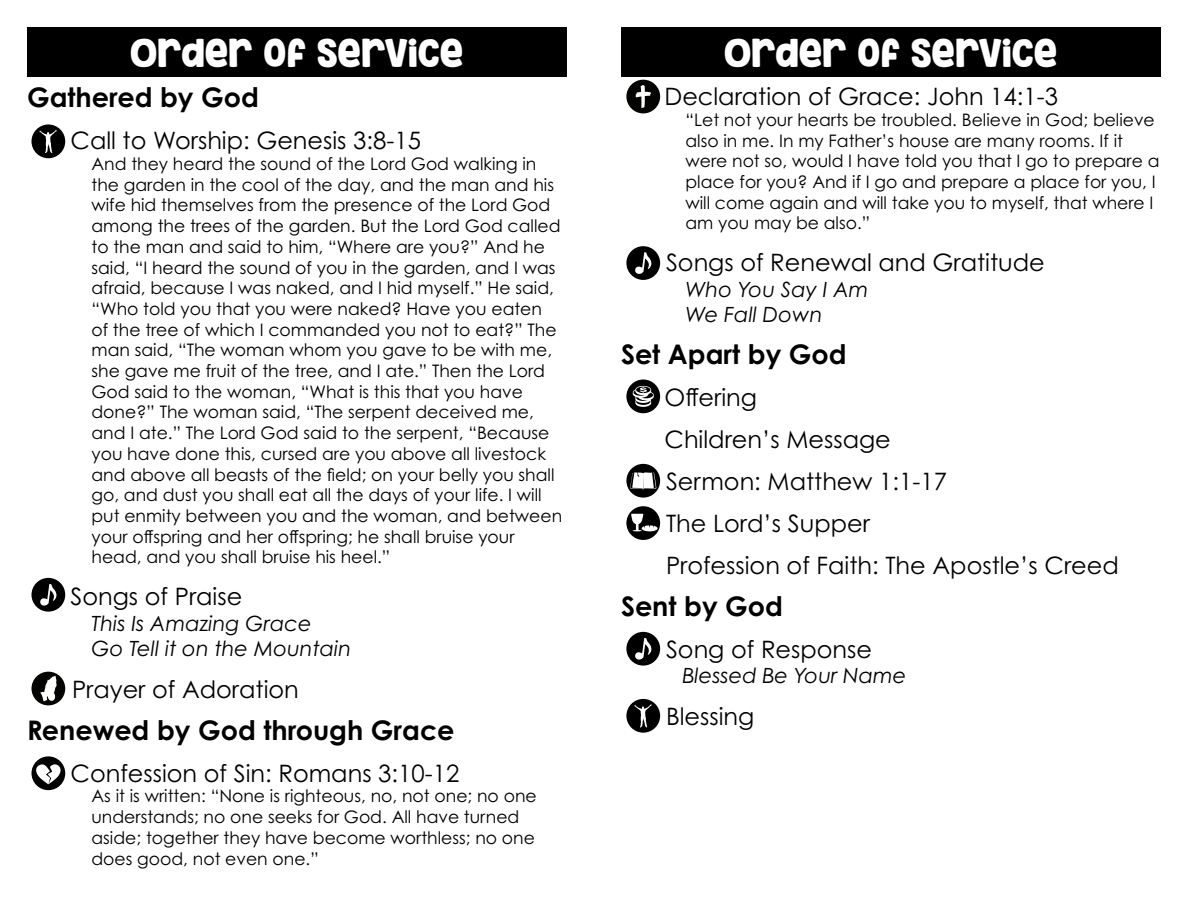
<style>
.page{position:relative;width:1188px;height:918px;background:#fff}
.page>*{position:absolute;margin:0;border:0;box-sizing:border-box;transform-origin:0 0}
.t1{font:36px "KG Inimitable Original";color:#fff}
.t2{font:700 27px "Century Gothic Pro";color:#000}
.t3{font:24px "Century Gothic Pro";color:#000}
.t4{font:italic 21px "Century Gothic Pro";color:#000}
.t5{font:17.25px/20.7px "Century Gothic Pro";color:#000}
</style>
<div class="page">
<svg style="left:626px;top:699px;width:34px;height:34px"></svg>
<div style="left:27px;top:27px;width:540px;height:50px;background:#000"></div>
<div style="left:621px;top:27px;width:540px;height:50px;background:#000"></div>
<svg style="left:32px;top:125px;width:33px;height:33px"></svg>
<svg style="left:32px;top:672px;width:33px;height:33px"></svg>
<svg style="left:32px;top:578px;width:33px;height:34px"></svg>
<svg style="left:626px;top:246px;width:34px;height:34px"></svg>
<svg style="left:626px;top:632px;width:34px;height:34px"></svg>
<svg style="left:626px;top:464px;width:34px;height:34px"></svg>
<svg style="left:626px;top:506px;width:34px;height:34px"></svg>
<svg style="left:626px;top:380px;width:34px;height:33px"></svg>
<svg style="left:32px;top:756px;width:33px;height:34px"></svg>
<svg style="left:626px;top:80px;width:34px;height:33px"></svg>
<p class="t1" style="left:130px;top:31px;width:335px">ORDER OF SERVICE</p>
<p class="t1" style="left:724px;top:31px;width:335px">ORDER OF SERVICE</p>
<p class="t2" style="left:27px;top:81px;width:233px">Gathered by God</p>
<p class="t3" style="left:70px;top:126px;width:352px">Call to Worship: Genesis 3:8-15</p>
<p class="t5" style="left:92px;top:153px;width:472px">And they heard the sound of the Lord God walking in the garden in the cool of the day, and the man and his wife hid themselves from the presence of the Lord God among the trees of the garden. But the Lord God called to the man and said to him, “Where are you?” And he said, “I heard the sound of you in the garden, and I was afraid, because I was naked, and I hid myself.” He said, “Who told you that you were naked? Have you eaten of the tree of which I commanded you not to eat?” The man said, “The woman whom you gave to be with me, she gave me fruit of the tree, and I ate.” Then the Lord God said to the woman, “What is this that you have done?” The woman said, “The serpent deceived me, and I ate.” The Lord God said to the serpent, “Because you have done this, cursed are you above all livestock and above all beasts of the field; on your belly you shall go, and dust you shall eat all the days of your life. I will put enmity between you and the woman, and between your offspring and her offspring; he shall bruise your head, and you shall bruise his heel.”</p>
<p class="t3" style="left:70px;top:582px;width:173px">Songs of Praise</p>
<p class="t4" style="left:92px;top:610px;width:222px">This Is Amazing Grace</p>
<p class="t4" style="left:92px;top:636px;width:261px">Go Tell it on the Mountain</p>
<p class="t3" style="left:72px;top:674px;width:228px">Prayer of Adoration</p>
<p class="t2" style="left:27px;top:713px;width:429px">Renewed by God through Grace</p>
<p class="t3" style="left:70px;top:758px;width:390px">Confession of Sin: Romans 3:10-12</p>
<p class="t5" style="left:92px;top:786px;width:447px">As it is written: “None is righteous, no, not one; no one understands; no one seeks for God. All have turned aside; together they have become worthless; no one does good, not even one.”</p>
<p class="t3" style="left:664px;top:82px;width:395px">Declaration of Grace: John 14:1-3</p>
<p class="t5" style="left:686px;top:109px;width:475px">“Let not your hearts be troubled. Believe in God; believe also in me. In my Father’s house are many rooms. If it were not so, would I have told you that I go to prepare a place for you? And if I go and prepare a place for you, I will come again and will take you to myself, that where I am you may be also.”</p>
<p class="t3" style="left:666px;top:248px;width:380px">Songs of Renewal and Gratitude</p>
<p class="t4" style="left:686px;top:276px;width:185px">Who You Say I Am</p>
<p class="t4" style="left:686px;top:302px;width:139px">We Fall Down</p>
<p class="t2" style="left:621px;top:337px;width:227px">Set Apart by God</p>
<p class="t3" style="left:664px;top:382px;width:94px">Offering</p>
<p class="t3" style="left:664px;top:424px;width:228px">Children’s Message</p>
<p class="t3" style="left:666px;top:466px;width:282px">Sermon: Matthew 1:1-17</p>
<p class="t3" style="left:666px;top:508px;width:205px">The Lord’s Supper</p>
<p class="t3" style="left:666px;top:550px;width:454px">Profession of Faith: The Apostle’s Creed</p>
<p class="t2" style="left:621px;top:589px;width:163px">Sent by God</p>
<p class="t3" style="left:666px;top:634px;width:208px">Song of Response</p>
<p class="t4" style="left:682px;top:663px;width:226px">Blessed Be Your Name</p>
<p class="t3" style="left:666px;top:702px;width:90px">Blessing</p>
</div>
